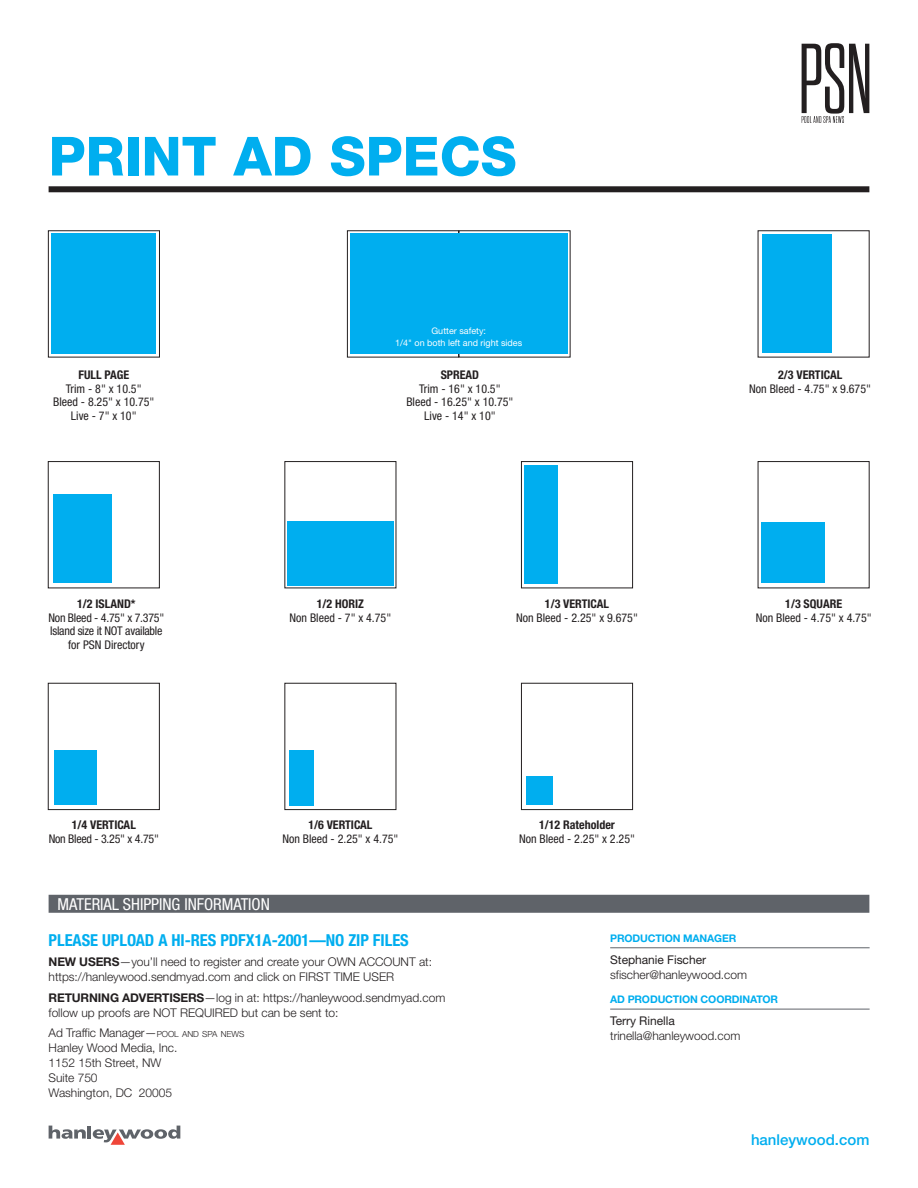
<style>
.page{position:relative;width:918px;height:1188px;background:#fff}
.page>*{position:absolute;margin:0;border:0;box-sizing:border-box;transform-origin:0 0}
.t1{font:800 54px "Helvetica Neue LT Std";color:#00aeef}
.Rate_Subhead_1{font:700 condensed 16.5px "Helvetica Neue LT Std";color:#00aeef}
.t2{font:condensed 16.5px "Helvetica Neue LT Std";color:#fff}
.t3{font:500 15px "Helvetica Neue LT Std";color:#00aeef}
.Rate_Copy{font:300 12px/15px "Helvetica Neue LT Std";letter-spacing:-.005em;color:#231f20}
.t4{font:condensed 12px/13.5px "Helvetica Neue LT Std";color:#231f20;text-align:center}
.t5{font:700 condensed 12px "Helvetica Neue LT Std";color:#231f20}
.t6{font:condensed 12px/13.5px "Helvetica Neue LT Std";letter-spacing:-.02em;color:#231f20;text-align:center}
.Rate_Subhead_2{font:700 10.5px "Helvetica Neue LT Std";letter-spacing:-.015em;color:#00aeef}
.t7{font:9px/12px "Helvetica Neue LT Std";color:#fff;text-align:center}
.s1{font-weight:700}
.s2{font-size:8.4px}
.s3{font-weight:400}
</style>
<div class="page">
<svg style="left:49px;top:1126px;width:131px;height:19px"></svg>
<div style="left:49px;top:186px;width:820px;height:6px;background:#231f20"></div>
<svg style="left:802px;top:43px;width:67px;height:80px"></svg>
<div style="left:49px;top:895px;width:820px;height:18px;background:#5f6369"></div>
<div style="left:762px;top:234px;width:69px;height:119px;background:#00aeef"></div>
<div style="left:287px;top:521px;width:107px;height:65px;background:#00aeef"></div>
<div style="left:48px;top:461px;width:112px;height:127px;border:1px solid #231f20"></div>
<div style="left:54px;top:494px;width:58px;height:89px;background:#00aeef"></div>
<div style="left:284px;top:683px;width:112px;height:127px;border:1px solid #231f20"></div>
<div style="left:289px;top:750px;width:25px;height:55px;background:#00aeef"></div>
<div style="left:521px;top:461px;width:112px;height:127px;border:1px solid #231f20"></div>
<div style="left:525px;top:465px;width:33px;height:119px;background:#00aeef"></div>
<div style="left:762px;top:522px;width:63px;height:61px;background:#00aeef"></div>
<div style="left:48px;top:683px;width:112px;height:127px;border:1px solid #231f20"></div>
<div style="left:54px;top:750px;width:42px;height:54px;background:#00aeef"></div>
<div style="left:48px;top:230px;width:112px;height:128px;border:1px solid #231f20"></div>
<div style="left:51px;top:234px;width:105px;height:120px;background:#00aeef"></div>
<div style="left:459px;top:230px;width:112px;height:128px;border:1px solid #231f20"></div>
<div style="left:347px;top:230px;width:112px;height:128px;border:1px solid #231f20"></div>
<div style="left:350px;top:233px;width:217px;height:121px;background:#00aeef"></div>
<div style="left:521px;top:683px;width:112px;height:127px;border:1px solid #231f20"></div>
<div style="left:526px;top:777px;width:26px;height:28px;background:#00aeef"></div>
<hr style="left:610px;top:947px;width:260px;height:1px;background:#5f6369">
<hr style="left:610px;top:1009px;width:260px;height:1px;background:#5f6369">
<h1 class="t1" style="left:49px;top:124px;width:470px">PRINT AD SPECS</h1>
<p class="t7" style="left:395px;top:325px;width:129px">Gutter safety:<br>1/4" on both left and right sides</p>
<p class="t5" style="left:78px;top:368px;width:52px">FULL PAGE</p>
<p class="t4" style="left:53px;top:382px;width:103px">Trim - 8" x 10.5"<br>Bleed - 8.25" x 10.75"<br>Live - 7" x 10"</p>
<p class="t5" style="left:441px;top:368px;width:40px">SPREAD</p>
<p class="t4" style="left:406px;top:382px;width:109px">Trim - 16" x 10.5"<br>Bleed - 16.25" x 10.75"<br>Live - 14" x 10"</p>
<p class="t5" style="left:778px;top:368px;width:66px">2/3 VERTICAL</p>
<p class="t4" style="left:749px;top:382px;width:123px">Non Bleed - 4.75" x 9.675"</p>
<p class="t5" style="left:77px;top:597px;width:60px">1/2 ISLAND*</p>
<p class="t6" style="left:48px;top:611px;width:117px">Non Bleed - 4.75" x 7.375"<br>Island size it NOT available for PSN Directory</p>
<p class="t5" style="left:317px;top:597px;width:49px">1/2 HORIZ</p>
<p class="t4" style="left:290px;top:611px;width:103px">Non Bleed - 7" x 4.75"</p>
<p class="t5" style="left:545px;top:597px;width:66px">1/3 VERTICAL</p>
<p class="t4" style="left:516px;top:611px;width:123px">Non Bleed - 2.25" x 9.675"</p>
<p class="t5" style="left:785px;top:597px;width:58px">1/3 SQUARE</p>
<p class="t4" style="left:756px;top:611px;width:118px">Non Bleed - 4.75" x 4.75"</p>
<p class="t5" style="left:72px;top:818px;width:66px">1/4 VERTICAL</p>
<p class="t6" style="left:49px;top:832px;width:112px">Non Bleed - 3.25" x 4.75"</p>
<p class="t5" style="left:308px;top:818px;width:66px">1/6 VERTICAL</p>
<p class="t4" style="left:282px;top:832px;width:118px">Non Bleed - 2.25" x 4.75"</p>
<p class="t5" style="left:539px;top:818px;width:77px">1/12 Rateholder</p>
<p class="t4" style="left:519px;top:832px;width:118px">Non Bleed - 2.25" x 2.25"</p>
<h2 class="t2" style="left:58px;top:894px;width:214px">MATERIAL SHIPPING INFORMATION</h2>
<p class="Rate_Subhead_1" style="left:49px;top:930px;width:362px">PLEASE UPLOAD A HI-RES PDFX1A-2001—NO ZIP FILES</p>
<p class="Rate_Copy" style="left:49px;top:954px;width:385px"><span class="s1">NEW USERS</span>—you’ll need to register and create your OWN ACCOUNT at: https://hanleywood.sendmyad.com and click on FIRST TIME USER</p>
<p class="Rate_Copy" style="left:49px;top:990px;width:398px"><span class="s1">RETURNING ADVERTISERS</span>—log in at: https://hanleywood.sendmyad.com follow up proofs are NOT REQUIRED but can be sent to:</p>
<p class="Rate_Copy" style="left:49px;top:1025px;width:197px">Ad Traffic Manager—<span class="s2">POOL AND SPA NEWS<br></span>Hanley Wood Media, Inc.<br>1152 15th Street, NW<br>Suite 750<br>Washington, DC 20005</p>
<p class="Rate_Subhead_2" style="left:610px;top:932px;width:128px">PRODUCTION MANAGER</p>
<p class="Rate_Copy" style="left:610px;top:952px;width:138px"><span class="s3">Stephanie Fischer </span>sfischer@hanleywood.com</p>
<p class="Rate_Subhead_2" style="left:610px;top:993px;width:170px">AD PRODUCTION COORDINATOR</p>
<p class="Rate_Copy" style="left:610px;top:1013px;width:132px"><span class="s3">Terry Rinella </span>trinella@hanleywood.com</p>
<p class="t3" style="left:751px;top:1131px;width:120px">hanleywood.com</p>
</div>
